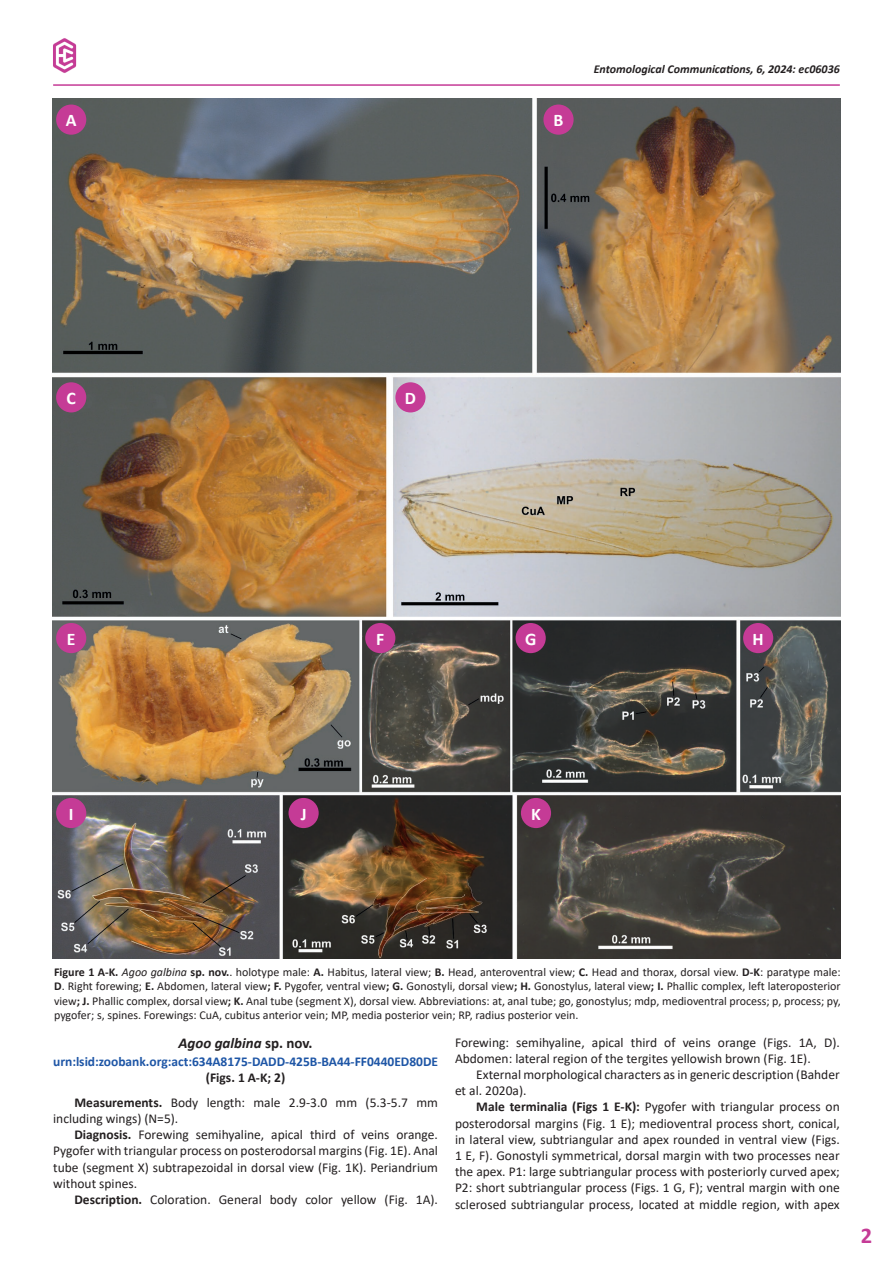
<style>
.page{position:relative;width:893px;height:1263px;background:#fff}
.page>*{position:absolute;margin:0;border:0;box-sizing:border-box;transform-origin:0 0}
.PageNumber{font:700 22.5px "Calibri";color:#c53b96}
.t1{font:700 17.7px "Calibri";color:#fff}
.Specie{font:italic 700 15px "Calibri";color:#231f20}
.t2{font:13.5px/16.2px "Calibri";color:#231f20}
.Specie-2{font:700 13.5px "Calibri";color:#1e56a6}
.Specie-3{font:700 13.5px "Calibri";color:#231f20}
.Legend{font:12px/14.4px "Calibri";color:#231f20;text-align:justify}
.t3{font:italic 700 12px "Calibri";color:#231f20}
.s1{font-weight:700}
.s2{font-style:italic}
.s3{font-style:normal}
</style>
<div class="page">
<hr style="left:53px;top:84px;width:787px;height:2px;background:#c53b96">
<img style="left:53px;top:38px;width:24px;height:35px">
<img style="left:52px;top:99px;width:789px;height:860px">
<div style="left:56px;top:105px;width:30px;height:30px;background:#c53b96;border-radius:50%"></div>
<div style="left:395px;top:382px;width:31px;height:30px;background:#c53b96;border-radius:50%"></div>
<div style="left:543px;top:105px;width:31px;height:30px;background:#c53b96;border-radius:50%"></div>
<div style="left:56px;top:382px;width:30px;height:30px;background:#c53b96;border-radius:50%"></div>
<div style="left:56px;top:623px;width:30px;height:30px;background:#c53b96;border-radius:50%"></div>
<div style="left:743px;top:623px;width:30px;height:30px;background:#c53b96;border-radius:50%"></div>
<div style="left:365px;top:623px;width:30px;height:30px;background:#c53b96;border-radius:50%"></div>
<div style="left:516px;top:623px;width:30px;height:30px;background:#c53b96;border-radius:50%"></div>
<div style="left:288px;top:798px;width:31px;height:30px;background:#c53b96;border-radius:50%"></div>
<div style="left:521px;top:798px;width:30px;height:30px;background:#c53b96;border-radius:50%"></div>
<div style="left:56px;top:798px;width:30px;height:30px;background:#c53b96;border-radius:50%"></div>
<p class="t1" style="left:66px;top:108px;width:12px">A</p>
<p class="t1" style="left:554px;top:108px;width:11px">B</p>
<p class="t3" style="left:594px;top:60px;width:248px">Entomological Communications, 6, 2024: ec06036</p>
<p class="t1" style="left:67px;top:386px;width:11px">C</p>
<p class="t1" style="left:405px;top:386px;width:13px">D</p>
<p class="t1" style="left:67px;top:626px;width:10px">E</p>
<p class="t1" style="left:376px;top:626px;width:10px">F</p>
<p class="t1" style="left:525px;top:626px;width:13px">G</p>
<p class="t1" style="left:753px;top:626px;width:13px">H</p>
<p class="t1" style="left:69px;top:801px;width:6px">I</p>
<p class="t1" style="left:301px;top:801px;width:7px">J</p>
<p class="t1" style="left:531px;top:801px;width:11px">K</p>
<p class="Legend" style="left:54px;top:964px;width:788px"><span class="s1">Figure 1 A-K.</span> <span class="s2">Agoo galbina</span> <span class="s1">sp. nov.</span>. holotype male: <span class="s1">A.</span> Habitus, lateral view; <span class="s1">B.</span> Head, anteroventral view; <span class="s1">C.</span> Head and thorax, dorsal view. <span class="s1">D-K</span>: paratype male:<br><span class="s1">D</span>. Right forewing; <span class="s1">E.</span> Abdomen, lateral view<span class="s1">; F.</span> Pygofer, ventral view<span class="s1">; G.</span> Gonostyli, dorsal view<span class="s1">; H.</span> Gonostylus, lateral view<span class="s1">; I.</span> Phallic complex, left lateroposterior view<span class="s1">; J.</span> Phallic complex, dorsal view<span class="s1">; K.</span> Anal tube (segment X), dorsal view. Abbreviations: at, anal tube; go, gonostylus; mdp, medioventral process; p, process; py, pygofer; s, spines. Forewings: CuA, cubitus anterior vein; MP, media posterior vein; RP, radius posterior vein.</p>
<p class="Specie" style="left:179px;top:1032px;width:136px">Agoo galbina <span class="s3">sp. nov.</span></p>
<p class="Specie-2" style="left:53px;top:1052px;width:386px">urn:lsid:zoobank.org:act:634A8175-DADD-425B-BA44-FF0440ED80DE</p>
<p class="Specie-3" style="left:206px;top:1068px;width:81px">(Figs. 1 A-K; 2)</p>
<p class="t2" style="left:53px;top:1094px;width:386px;text-indent:21px"><span class="s1">Measurements.</span> Body length: male 2.9-3.0 mm (5.3-5.7 mm including wings) (N=5).</p>
<p class="t2" style="left:53px;top:1126px;width:386px;text-align:justify;text-indent:21px"><span class="s1">Diagnosis.</span> Forewing semihyaline, apical third of veins orange.<br>Pygofer with triangular process on posterodorsal margins (Fig. 1E). Anal tube (segment X) subtrapezoidal in dorsal view (Fig. 1K). Periandrium without spines.</p>
<p class="t2" style="left:74px;top:1191px;width:365px"><span class="s1">Description.</span> Coloration. General body color yellow (Fig. 1A).</p>
<p class="t2" style="left:455px;top:1034px;width:386px">Forewing: semihyaline, apical third of veins orange (Figs. 1A, D).<br>Abdomen: lateral region of the tergites yellowish brown (Fig. 1E).</p>
<p class="t2" style="left:455px;top:1066px;width:386px;text-indent:21px">External morphological characters as in generic description (Bahder et al. 2020a).</p>
<p class="t2" style="left:455px;top:1098px;width:386px;text-align:justify;text-indent:21px"><span class="s1">Male terminalia (Figs 1 E-K):</span> Pygofer with triangular process on posterodorsal margins (Fig. 1 E); medioventral process short, conical, in lateral view, subtriangular and apex rounded in ventral view (Figs.<br>1 E, F). Gonostyli symmetrical, dorsal margin with two processes near the apex. P1: large subtriangular process with posteriorly curved apex; P2: short subtriangular process (Figs. 1 G, F); ventral margin with one sclerosed subtriangular process, located at middle region, with apex</p>
<p class="PageNumber" style="left:861px;top:1219px;width:13px">2</p>
</div>
